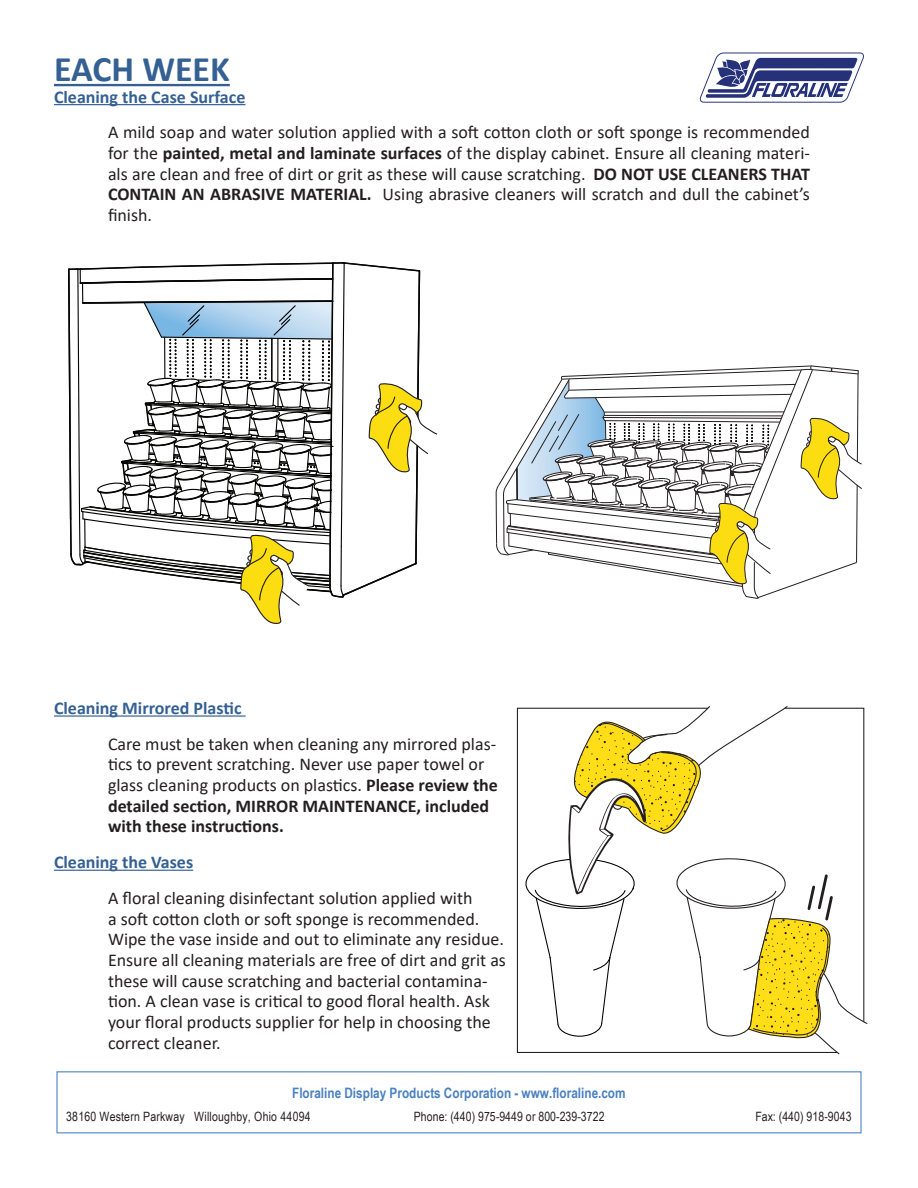
<style>
.page{position:relative;width:918px;height:1188px;background:#fff}
.page>*{position:absolute;margin:0;border:0;box-sizing:border-box;transform-origin:0 0}
.t1{font:700 36px "Calibri";color:#346093}
.t2{font:18px/20.7px "Calibri";color:#231f20}
.t3{font:700 18px "Calibri";color:#346093}
.t4{font:700 14.4px "Arial Narrow";color:#4a81bf}
.t5{font:12.9px "Arial Narrow";letter-spacing:.005em;color:#231f20}
.s1{font-weight:700}
</style>
<div class="page">
<div style="left:56px;top:1071px;width:806px;height:62px;border:1px solid #578cc9"></div>
<svg style="left:700px;top:53px;width:164px;height:50px"></svg>
<hr style="left:54px;top:84px;width:176px;height:2px;background:#346093">
<hr style="left:54px;top:104px;width:191px;height:1px;background:#346093">
<hr style="left:54px;top:715px;width:192px;height:2px;background:#346093">
<hr style="left:54px;top:870px;width:139px;height:1px;background:#346093">
<svg style="left:68px;top:262px;width:370px;height:362px"></svg>
<svg style="left:521px;top:706px;width:346px;height:348px"></svg>
<svg style="left:495px;top:365px;width:367px;height:234px"></svg>
<h1 class="t1" style="left:54px;top:44px;width:177px">EACH WEEK</h1>
<p class="t3" style="left:54px;top:84px;width:193px">Cleaning the Case Surface</p>
<p class="t2" style="left:108px;top:122px;width:704px;text-align:justify">A mild soap and water solution applied with a soft cotton cloth or soft sponge is recommended for the <span class="s1">painted, metal and laminate surfaces</span> of the display cabinet. Ensure all cleaning materi&shy;als are clean and free of dirt or grit as these will cause scratching. <span class="s1">DO NOT USE CLEANERS THAT CONTAIN AN ABRASIVE MATERIAL.</span> Using abrasive cleaners will scratch and dull the cabinet’s finish.</p>
<p class="t3" style="left:54px;top:695px;width:189px">Cleaning Mirrored Plastic</p>
<p class="t2" style="left:108px;top:733px;width:392px">Care must be taken when cleaning any mirrored plas&shy;tics to prevent scratching. Never use paper towel or glass cleaning products on plastics. <span class="s1">Please review the detailed section, MIRROR MAINTENANCE, included with these instructions.</span></p>
<p class="t3" style="left:54px;top:849px;width:141px">Cleaning the Vases</p>
<p class="t2" style="left:108px;top:887px;width:399px">A floral cleaning disinfectant solution applied with<br>a soft cotton cloth or soft sponge is recommended.<br>Wipe the vase inside and out to eliminate any residue.<br>Ensure all cleaning materials are free of dirt and grit as these will cause scratching and bacterial contamina&shy;tion. A clean vase is critical to good floral health. Ask your floral products supplier for help in choosing the correct cleaner.</p>
<p class="t4" style="left:292px;top:1082px;width:335px">Floraline Display Products Corporation - www.floraline.com</p>
<p class="t5" style="left:66px;top:1107px;width:246px">38160 Western Parkway Willoughby, Ohio 44094</p>
<p class="t5" style="left:414px;top:1107px;width:192px">Phone: (440) 975-9449 or 800-239-3722</p>
<p class="t5" style="left:755px;top:1107px;width:98px">Fax: (440) 918-9043</p>
</div>
